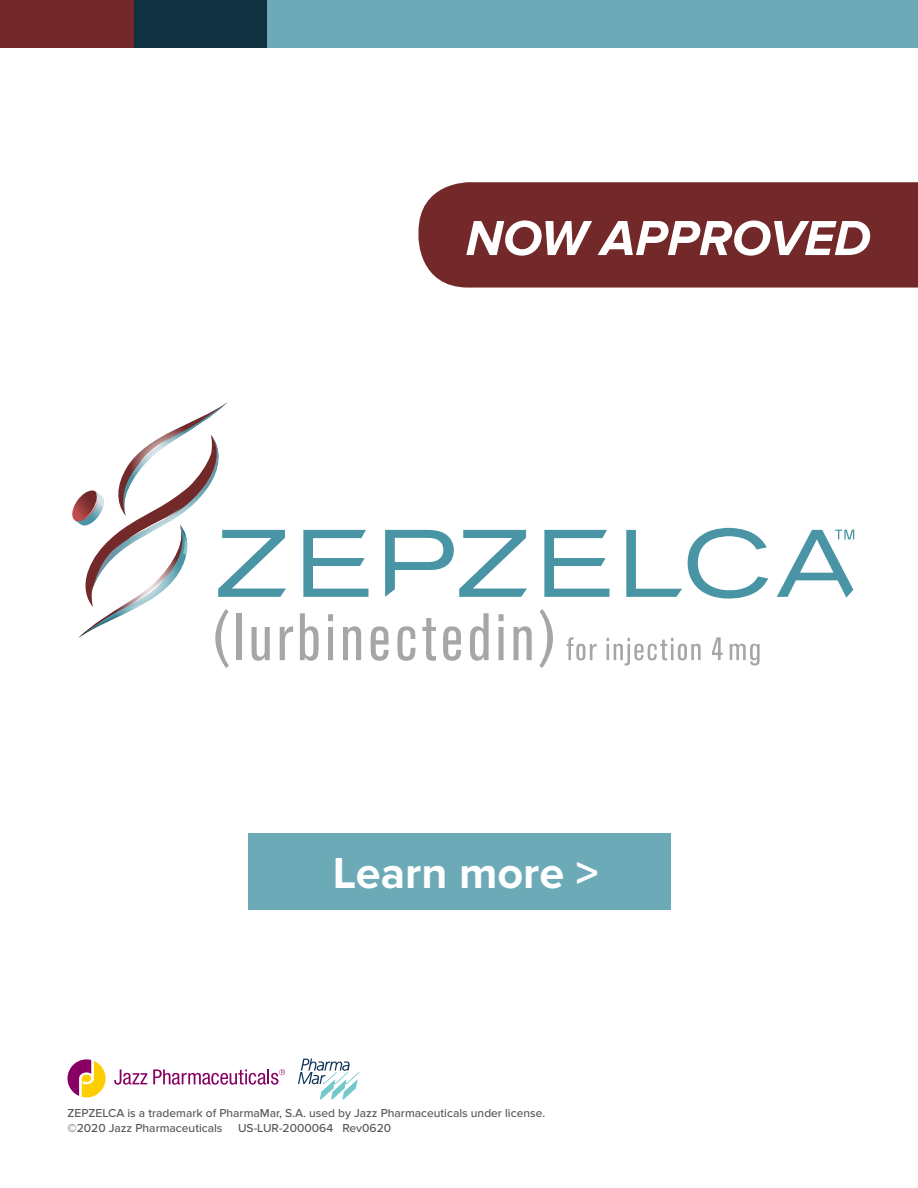
<style>
.page{position:relative;width:918px;height:1188px;background:#fff}
.page>*{position:absolute;margin:0;border:0;box-sizing:border-box;transform-origin:0 0}
.t1{font:italic 700 51px "Proxima Nova";color:#fff}
.t2{font:700 45px "Proxima Nova";color:#fff}
.t3{font:500 12px/15px "Proxima Nova";color:#55595a}
</style>
<div class="page">
<svg style="left:68px;top:1059px;width:38px;height:38px"></svg>
<svg style="left:114px;top:1069px;width:33px;height:16px"></svg>
<svg style="left:153px;top:1069px;width:132px;height:16px"></svg>
<svg style="left:298px;top:1059px;width:62px;height:41px"></svg>
<div style="left:0;top:0;width:134px;height:47px;background:#732929"></div>
<div style="left:134px;top:0;width:135px;height:47px;background:#103240"></div>
<div style="left:268px;top:0;width:650px;height:47px;background:#6daab8"></div>
<svg style="left:300px;top:613px;width:19px;height:48px"></svg>
<svg style="left:328px;top:614px;width:5px;height:46px"></svg>
<svg style="left:343px;top:626px;width:18px;height:34px"></svg>
<svg style="left:371px;top:626px;width:18px;height:35px"></svg>
<svg style="left:397px;top:626px;width:18px;height:35px"></svg>
<svg style="left:422px;top:618px;width:14px;height:43px"></svg>
<svg style="left:443px;top:626px;width:18px;height:35px"></svg>
<svg style="left:470px;top:613px;width:19px;height:48px"></svg>
<svg style="left:499px;top:614px;width:5px;height:46px"></svg>
<svg style="left:514px;top:626px;width:18px;height:34px"></svg>
<svg style="left:539px;top:609px;width:14px;height:59px"></svg>
<svg style="left:567px;top:637px;width:30px;height:23px"></svg>
<svg style="left:607px;top:638px;width:94px;height:28px"></svg>
<svg style="left:712px;top:637px;width:11px;height:23px"></svg>
<svg style="left:730px;top:644px;width:30px;height:22px"></svg>
<svg style="left:303px;top:530px;width:65px;height:67px"></svg>
<svg style="left:385px;top:530px;width:142px;height:67px"></svg>
<svg style="left:544px;top:530px;width:65px;height:67px"></svg>
<svg style="left:626px;top:530px;width:56px;height:67px"></svg>
<svg style="left:688px;top:528px;width:80px;height:71px"></svg>
<svg style="left:777px;top:530px;width:77px;height:68px"></svg>
<svg style="left:72px;top:402px;width:221px;height:266px"></svg>
<div style="left:248px;top:834px;width:422px;height:76px;background:#6daab8"></div>
<div style="left:418px;top:182px;width:500px;height:106px;background:#732929"></div>
<h1 class="t1" style="left:466px;top:209px;width:407px">NOW APPROVED</h1>
<h2 class="t2" style="left:333px;top:847px;width:267px">Learn more &gt;</h2>
<p class="t3" style="left:68px;top:1106px;width:479px">ZEPZELCA is a trademark of PharmaMar, S.A. used by Jazz Pharmaceuticals under license. ©2020 Jazz Pharmaceuticals</p>
<p class="t3" style="left:238px;top:1121px;width:155px">US-LUR-2000064 Rev0620</p>
</div>
